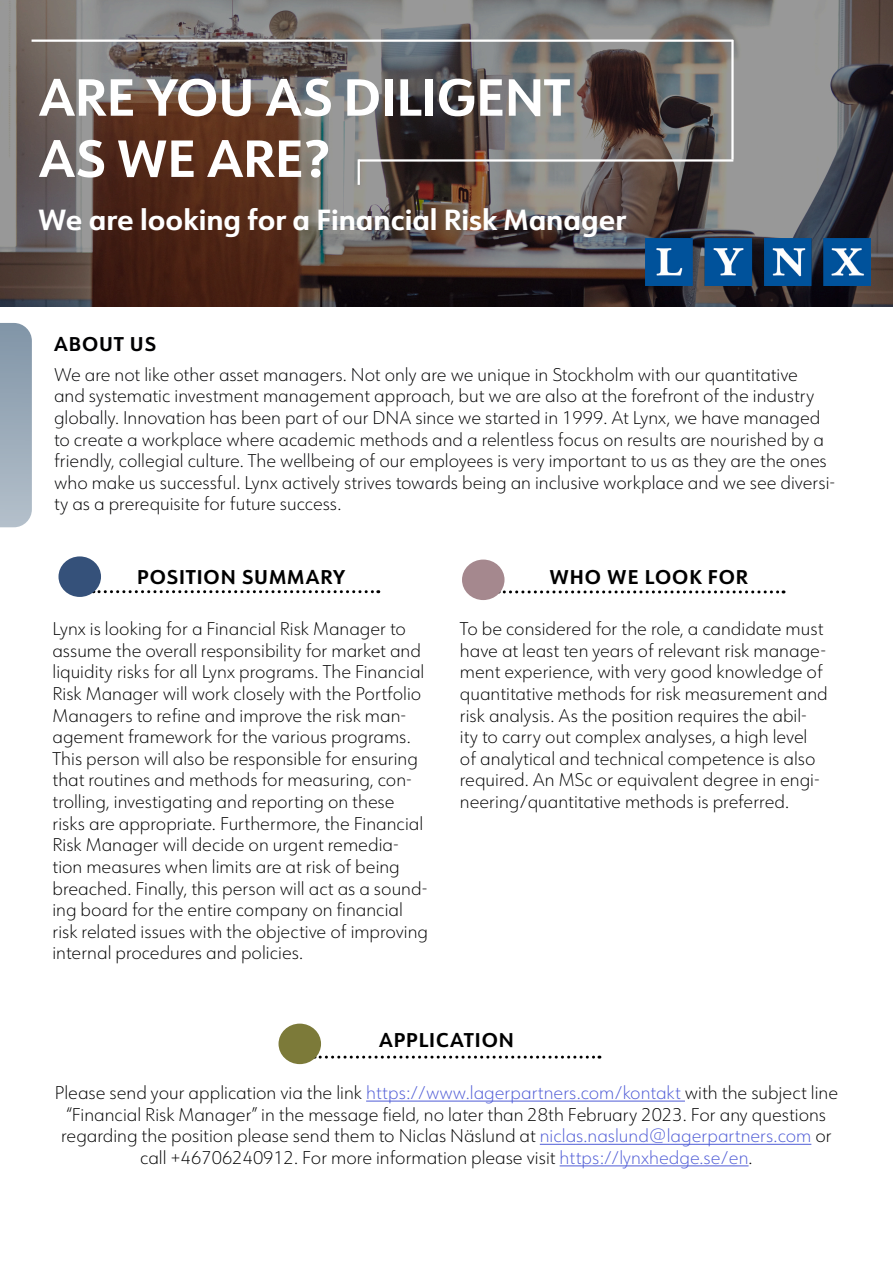
<style>
.page{position:relative;width:893px;height:1263px;background:#fff}
.page>*{position:absolute;margin:0;border:0;box-sizing:border-box;transform-origin:0 0}
.t1{font:700 51px/61.2px "URW Form";color:#fff}
.t2{font:700 37.5px "URW Form";color:#fff}
.t3{font:700 28.5px "URW Form";color:#fff}
.Bröd_indrag{font:700 19.5px "URW Form";letter-spacing:.05em;color:#000}
.Bröd_indrag-2{font:700 19.5px "URW Form";letter-spacing:.055em;color:#000002}
.t4{font:200 18px/21.6px "URW Form";color:#000}
.Bröd_indrag-3{font:200 18px/21.6px "URW Form";color:#000002}
.s1{color:#4f5cd6}
</style>
<div class="page">
<svg style="left:0;top:323px;width:32px;height:204px;background:#9cacba"></svg>
<hr style="left:366px;top:1101px;width:319px;height:1px;background:#4f5cd6">
<hr style="left:540px;top:1144px;width:271px;height:1px;background:#4f5cd6">
<hr style="left:560px;top:1165px;width:189px;height:1px;background:#4f5cd6">
<svg style="left:0;top:0;width:893px;height:306px;background:#635753"></svg>
<hr style="left:358px;top:159px;width:2px;height:26px;background:#fff">
<hr style="left:32px;top:40px;width:701px;height:2px;background:#fff">
<hr style="left:731px;top:40px;width:3px;height:119px;background:#fff">
<hr style="left:359px;top:159px;width:374px;height:3px;background:#fff">
<svg style="left:93px;top:590px;width:286px;height:3px"></svg>
<svg style="left:499px;top:590px;width:285px;height:3px"></svg>
<svg style="left:315px;top:1055px;width:285px;height:3px"></svg>
<div style="left:59px;top:556px;width:42px;height:41px;background:#35517a;border-radius:50%"></div>
<div style="left:462px;top:559px;width:42px;height:41px;background:#a5888e;border-radius:50%"></div>
<div style="left:279px;top:1023px;width:42px;height:41px;background:#7c7a39;border-radius:50%"></div>
<img style="left:645px;top:238px;width:226px;height:48px">
<p class="t1" style="left:39px;top:65px;width:532px">ARE YOU AS DILIGENT<br>AS WE ARE?</p>
<p class="t3" style="left:38px;top:200px;width:590px">We are looking for a Financial Risk Manager</p>
<p class="t2" style="left:242px;top:198px;width:409px">Office Manager to Lynx</p>
<p class="Bröd_indrag-2" style="left:54px;top:330px;width:103px">ABOUT US</p>
<p class="Bröd_indrag-3" style="left:54px;top:363px;width:783px">We are not like other asset managers. Not only are we unique in Stockholm with our quantitative<br>and systematic investment management approach, but we are also at the forefront of the industry globally. Innovation has been part of our DNA since we started in 1999. At Lynx, we have managed to create a workplace where academic methods and a relentless focus on results are nourished by a friendly, collegial culture. The wellbeing of our employees is very important to us as they are the ones who make us successful. Lynx actively strives towards being an inclusive workplace and we see diversi&shy;ty as a prerequisite for future success.</p>
<p class="Bröd_indrag" style="left:137px;top:563px;width:210px">POSITION SUMMARY</p>
<p class="t4" style="left:52px;top:617px;width:377px">Lynx is looking for a Financial Risk Manager to assume the overall responsibility for market and liquidity risks for all Lynx programs. The Financial Risk Manager will work closely with the Portfolio Managers to refine and improve the risk man&shy;agement framework for the various programs.<br>This person will also be responsible for ensuring that routines and methods for measuring, con&shy;trolling, investigating and reporting on these risks are appropriate. Furthermore, the Financial Risk Manager will decide on urgent remedia&shy;tion measures when limits are at risk of being breached. Finally, this person will act as a sound&shy;ing board for the entire company on financial risk related issues with the objective of improving internal procedures and policies.</p>
<p class="Bröd_indrag" style="left:549px;top:563px;width:200px">WHO WE LOOK FOR</p>
<p class="t4" style="left:460px;top:617px;width:369px">To be considered for the role, a candidate must have at least ten years of relevant risk manage&shy;ment experience, with very good knowledge of quantitative methods for risk measurement and risk analysis. As the position requires the abil&shy;ity to carry out complex analyses, a high level of analytical and technical competence is also required. An MSc or equivalent degree in engi&shy;neering/quantitative methods is preferred.</p>
<p class="Bröd_indrag" style="left:379px;top:1027px;width:136px">APPLICATION</p>
<p class="t4" style="left:55px;top:1081px;width:785px;text-align:center">Please send your application via the link <span class="s1">https://www.lagerpartners.com/kontakt</span> with the subject line “Financial Risk Manager” in the message field, no later than 28th February 2023. For any questions regarding the position please send them to Niclas Näslund at <span class="s1">niclas.naslund@lagerpartners.com</span> or call +46706240912. For more information please visit <span class="s1">https://lynxhedge.se/en</span>.</p>
</div>
